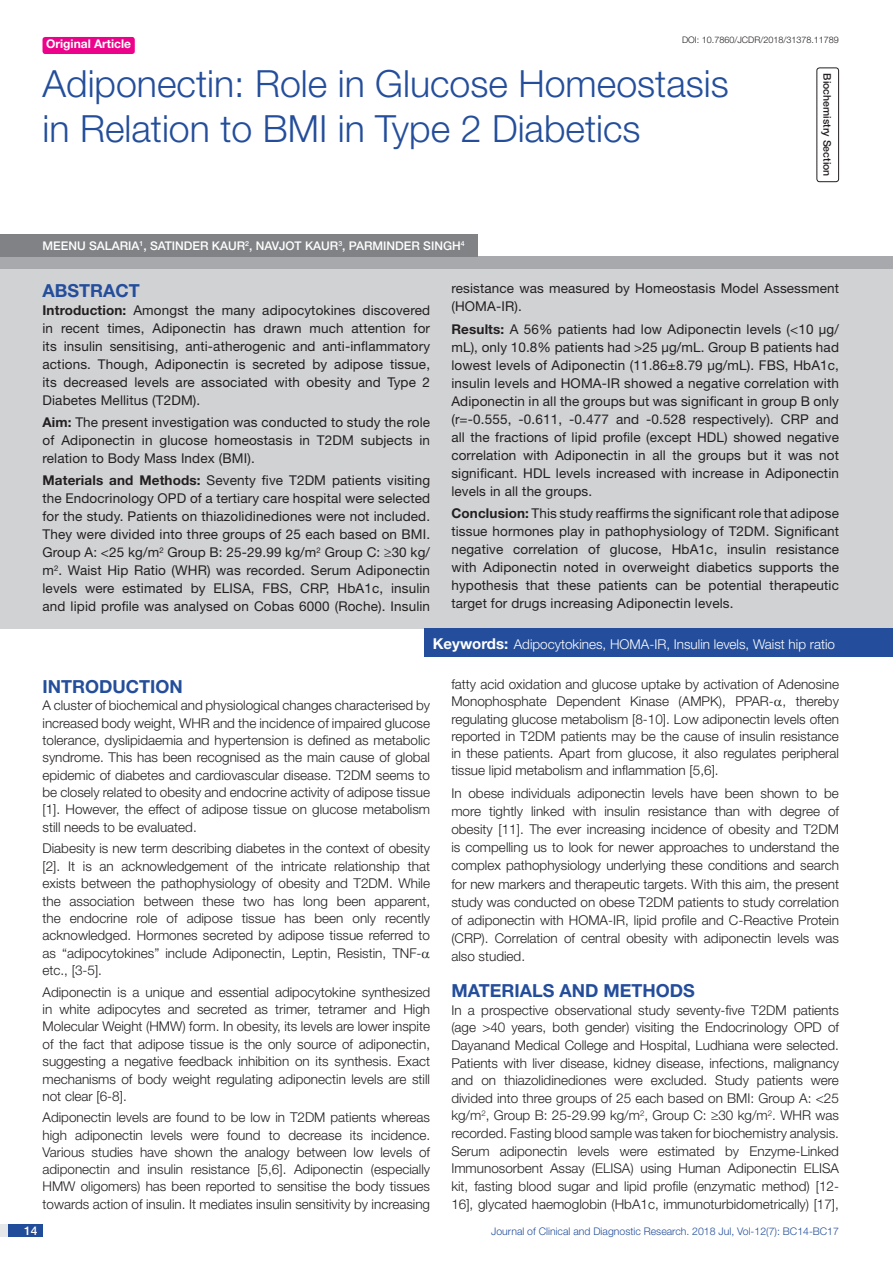
<style>
.page{position:relative;width:893px;height:1263px;background:#fff}
.page>*{position:absolute;margin:0;border:0;box-sizing:border-box;transform-origin:0 0}
.t1{font:300 37.5px/45px "Helvetica Neue";color:#244e9b}
.Heading{font:700 18px "Helvetica Neue";color:#244e9b}
.Abstract_head{font:700 18px "Helvetica Neue";color:#244e9b}
.Body_text{font:300 13.5px/17.4px "Helvetica Neue";color:#231f20;text-align:justify}
.Abstract_Text{font:13.5px/18px "Helvetica Neue";letter-spacing:.01em;color:#231f20;text-align:justify}
.Key_words{font:300 13.5px "Helvetica Neue";color:#fff}
.Author{font:500 12px "Helvetica Neue";color:#fff}
.t2{font:700 12px "Helvetica Neue";color:#fff}
.t3{font:300 10.5px "Helvetica Neue";color:#244e9b}
.section{font:500 10.5px "Helvetica Neue";color:#231f20}
.DOI{font:300 9px "Helvetica Neue";color:#231f20}
.s1{font-weight:700}
.s2{font-weight:700;font-size:15px}
</style>
<div class="page">
<div style="left:0;top:1224px;width:43px;height:13px;background:#e6e7e9"></div>
<div style="left:8px;top:1224px;width:35px;height:13px;background:#214c99"></div>
<div style="left:43px;top:37px;width:92px;height:17px;background:#ed028c;border-radius:3px"></div>
<div style="left:816px;top:68px;width:23px;height:114px;border:1px solid #231f20;border-radius:3px"></div>
<div style="left:0;top:257px;width:893px;height:12px;background:#a8a9ad"></div>
<div style="left:0;top:234px;width:477px;height:23px;background:#808285"></div>
<div style="left:0;top:269px;width:893px;height:360px;background:#d1d2d4"></div>
<div style="left:425px;top:629px;width:468px;height:28px;background:#244e9b"></div>
<p class="t2" style="left:46px;top:37px;width:87px">Original Article</p>
<p class="DOI" style="left:682px;top:35px;width:158px">DOI: 10.7860/JCDR/2018/31378.11789</p>
<p class="t1" style="left:43px;top:60px;width:688px">Adiponectin: Role in Glucose Homeostasis in Relation to BMI in Type 2 Diabetics</p>
<p class="Author" style="left:43px;top:238px;width:424px">MEENU SALARIA<sup>1</sup>, SATINDER KAUR<sup>2</sup>, NAVJOT KAUR<sup>3</sup>, PARMINDER SINGH<sup>4</sup></p>
<p class="section" style="left:834px;top:73px;width:105px;rotate:90deg">BIOCHEMISTRY SECTION</p>
<p class="Abstract_head" style="left:43px;top:279px;width:99px">ABSTRACT</p>
<p class="Abstract_Text" style="left:43px;top:301px;width:389px"><span class="s1">Introduction:</span> Amongst the many adipocytokines discovered in recent times, Adiponectin has drawn much attention for its insulin sensitising, anti-atherogenic and anti-inflammatory actions. Though, Adiponectin is secreted by adipose tissue, its decreased levels are associated with obesity and Type 2<br>Diabetes Mellitus (T2DM).</p>
<p class="Abstract_Text" style="left:43px;top:413px;width:389px"><span class="s1">Aim:</span> The present investigation was conducted to study the role of Adiponectin in glucose homeostasis in T2DM subjects in relation to Body Mass Index (BMI).</p>
<p class="Abstract_Text" style="left:43px;top:471px;width:389px"><span class="s1">Materials and Methods:</span> Seventy five T2DM patients visiting the Endocrinology OPD of a tertiary care hospital were selected for the study. Patients on thiazolidinediones were not included.<br>They were divided into three groups of 25 each based on BMI.<br>Group A: &lt;25 kg/m<sup>2</sup> Group B: 25-29.99 kg/m<sup>2</sup> Group C: ≥30 kg/ m<sup>2</sup>. Waist Hip Ratio (WHR) was recorded. Serum Adiponectin levels were estimated by ELISA, FBS, CRP, HbA1c, insulin and lipid profile was analysed on Cobas 6000 (Roche). Insulin</p>
<p class="Abstract_Text" style="left:451px;top:279px;width:389px">resistance was measured by Homeostasis Model Assessment (HOMA-IR).</p>
<p class="Abstract_Text" style="left:451px;top:320px;width:389px"><span class="s1">Results:</span> A 56% patients had low Adiponectin levels (&lt;10 µg/ mL), only 10.8% patients had &gt;25 µg/mL. Group B patients had lowest levels of Adiponectin (11.86±8.79 µg/mL). FBS, HbA1c, insulin levels and HOMA-IR showed a negative correlation with Adiponectin in all the groups but was significant in group B only (r=-0.555, -0.611, -0.477 and -0.528 respectively). CRP and all the fractions of lipid profile (except HDL) showed negative correlation with Adiponectin in all the groups but it was not significant. HDL levels increased with increase in Adiponectin levels in all the groups.</p>
<p class="Abstract_Text" style="left:451px;top:504px;width:389px"><span class="s1">Conclusion:</span> This study reaffirms the significant role that adipose tissue hormones play in pathophysiology of T2DM. Significant negative correlation of glucose, HbA1c, insulin resistance with Adiponectin noted in overweight diabetics supports the hypothesis that these patients can be potential therapeutic target for drugs increasing Adiponectin levels.</p>
<p class="Key_words" style="left:433px;top:635px;width:404px"><span class="s2">Keywords:</span> Adipocytokines, HOMA-IR, Insulin levels, Waist hip ratio</p>
<p class="Heading" style="left:43px;top:675px;width:142px">INTRODUCTION</p>
<p class="Body_text" style="left:43px;top:696px;width:389px">A cluster of biochemical and physiological changes characterised by increased body weight, WHR and the incidence of impaired glucose tolerance, dyslipidaemia and hypertension is defined as metabolic syndrome. This has been recognised as the main cause of global epidemic of diabetes and cardiovascular disease. T2DM seems to be closely related to obesity and endocrine activity of adipose tissue [1]. However, the effect of adipose tissue on glucose metabolism still needs to be evaluated.</p>
<p class="Body_text" style="left:43px;top:840px;width:389px;text-align:left">Diabesity is new term describing diabetes in the context of obesity [2]. It is an acknowledgement of the intricate relationship that exists between the pathophysiology of obesity and T2DM. While the association between these two has long been apparent, the endocrine role of adipose tissue has been only recently acknowledged. Hormones secreted by adipose tissue referred to as “adipocytokines” include Adiponectin, Leptin, Resistin, TNF&shy;etc., [3-5].</p>
<p class="Body_text" style="left:43px;top:983px;width:389px">Adiponectin is a unique and essential adipocytokine synthesized in white adipocytes and secreted as trimer, tetramer and High Molecular Weight (HMW) form. In obesity, its levels are lower inspite of the fact that adipose tissue is the only source of adiponectin, suggesting a negative feedback inhibition on its synthesis. Exact mechanisms of body weight regulating adiponectin levels are still not clear [6-8].</p>
<p class="Body_text" style="left:43px;top:1109px;width:389px">Adiponectin levels are found to be low in T2DM patients whereas high adiponectin levels were found to decrease its incidence.<br>Various studies have shown the analogy between low levels of adiponectin and insulin resistance [5,6]. Adiponectin (especially HMW oligomers) has been reported to sensitise the body tissues towards action of insulin. It mediates insulin sensitivity by increasing</p>
<p class="Body_text" style="left:451px;top:675px;width:389px">fatty acid oxidation and glucose uptake by activation of Adenosine Monophosphate Dependent Kinase (AMPK), PPAR- , thereby regulating glucose metabolism [8-10]. Low adiponectin levels often reported in T2DM patients may be the cause of insulin resistance in these patients. Apart from glucose, it also regulates peripheral tissue lipid metabolism and inflammation [5,6].</p>
<p class="Body_text" style="left:451px;top:784px;width:389px;line-height:18.1px">In obese individuals adiponectin levels have been shown to be more tightly linked with insulin resistance than with degree of obesity [11]. The ever increasing incidence of obesity and T2DM is compelling us to look for newer approaches to understand the complex pathophysiology underlying these conditions and search for new markers and therapeutic targets. With this aim, the present study was conducted on obese T2DM patients to study correlation of adiponectin with HOMA-IR, lipid profile and C-Reactive Protein (CRP). Correlation of central obesity with adiponectin levels was also studied.</p>
<p class="Heading" style="left:451px;top:979px;width:245px">MATERIALS AND METHODS</p>
<p class="Body_text" style="left:451px;top:1001px;width:389px">In a prospective observational study seventy-five T2DM patients (age &gt;40 years, both gender) visiting the Endocrinology OPD of Dayanand Medical College and Hospital, Ludhiana were selected.<br>Patients with liver disease, kidney disease, infections, malignancy and on thiazolidinediones were excluded. Study patients were divided into three groups of 25 each based on BMI: Group A: &lt;25 kg/m<sup>2</sup>, Group B: 25-29.99 kg/m<sup>2</sup>, Group C: ≥30 kg/m<sup>2</sup>. WHR was recorded. Fasting blood sample was taken for biochemistry analysis.<br>Serum adiponectin levels were estimated by Enzyme-Linked Immunosorbent Assay (ELISA) using Human Adiponectin ELISA kit, fasting blood sugar and lipid profile (enzymatic method) [12- 16], glycated haemoglobin (HbA1c, immunoturbidometrically) [17],</p>
<p class="Author" style="left:24px;top:1223px;width:15px">14</p>
<p class="t3" style="left:491px;top:1225px;width:349px">Journal of Clinical and Diagnostic Research. 2018 Jul, Vol-12(7): BC14-BC17</p>
</div>
